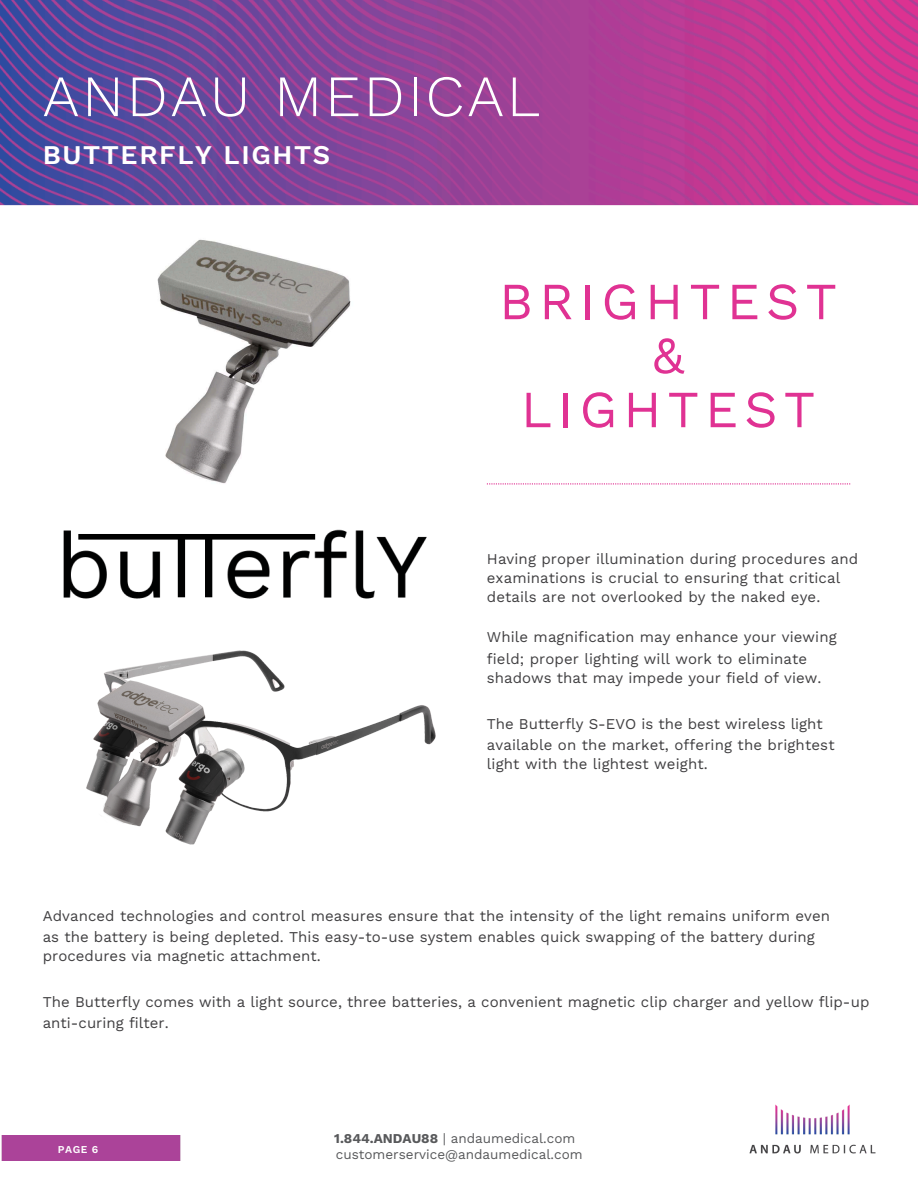
<style>
.page{position:relative;width:918px;height:1188px;background:#fff}
.page>*{position:absolute;margin:0;border:0;box-sizing:border-box;transform-origin:0 0}
.t1{font:300 58.5px "Work Sans";letter-spacing:.05em;color:#fff}
.t2{font:52.2px/54px "Work Sans";letter-spacing:.115em;color:#e03293;text-align:center}
.t3{font:600 27px "Work Sans";letter-spacing:.06em;color:#fff}
.t4{font:15px/21.3px "Work Sans";letter-spacing:.005em;color:#414042}
.t5{font:13.5px "Work Sans";color:#58595b}
.t6{font:600 10.5px "Work Sans";color:#fff}
.s1{font-weight:700}
</style>
<div class="page">
<div style="left:1px;top:1135px;width:180px;height:26px;background:#ab4399"></div>
<img style="left:157px;top:239px;width:194px;height:245px">
<img style="left:63px;top:529px;width:364px;height:70px">
<img style="left:0;top:0;width:918px;height:206px">
<img style="left:749px;top:1104px;width:127px;height:50px">
<img style="left:86px;top:650px;width:350px;height:195px">
<div style="left:78px;top:534px;width:237px;height:6px;background:#000"></div>
<svg style="left:487px;top:483px;width:363px;height:1px"></svg>
<h1 class="t1" style="left:43px;top:62px;width:499px">ANDAU MEDICAL</h1>
<h1 class="t3" style="left:43px;top:139px;width:289px">BUTTERFLY LIGHTS</h1>
<p class="t2" style="left:499px;top:274px;width:339px">BRIGHTEST &amp;<br>LIGHTEST</p>
<p class="t4" style="left:487px;top:549px;width:373px;line-height:19.2px">Having proper illumination during procedures and examinations is crucial to ensuring that critical details are not overlooked by the naked eye.</p>
<p class="t4" style="left:487px;top:627px;width:351px">While magnification may enhance your viewing field; proper lighting will work to eliminate</p>
<p class="t4" style="left:487px;top:667px;width:336px">shadows that may impede your field of view.</p>
<h3 class="t4" style="left:487px;top:713px;width:349px">The Butterfly S-EVO is the best wireless light available on the market, offering the brightest</h3>
<p class="t4" style="left:487px;top:754px;width:223px">light with the lightest weight.</p>
<h3 class="t4" style="left:43px;top:905px;width:789px">Advanced technologies and control measures ensure that the intensity of the light remains uniform even as the battery is being depleted. This easy-to-use system enables quick swapping of the battery during</h3>
<h3 class="t4" style="left:43px;top:945px;width:280px">procedures via magnetic attachment.</h3>
<h3 class="t4" style="left:43px;top:991px;width:828px">The Butterfly comes with a light source, three batteries, a convenient magnetic clip charger and yellow flip-up anti-curing filter.</h3>
<p class="t5" style="left:334px;top:1131px;width:243px"><span class="s1">1.844.ANDAU88</span> | andaumedical.com</p>
<p class="t6" style="left:58px;top:1143px;width:42px">PAGE 6</p>
<h2 class="t5" style="left:336px;top:1147px;width:248px">customerservice@andaumedical.com</h2>
</div>
